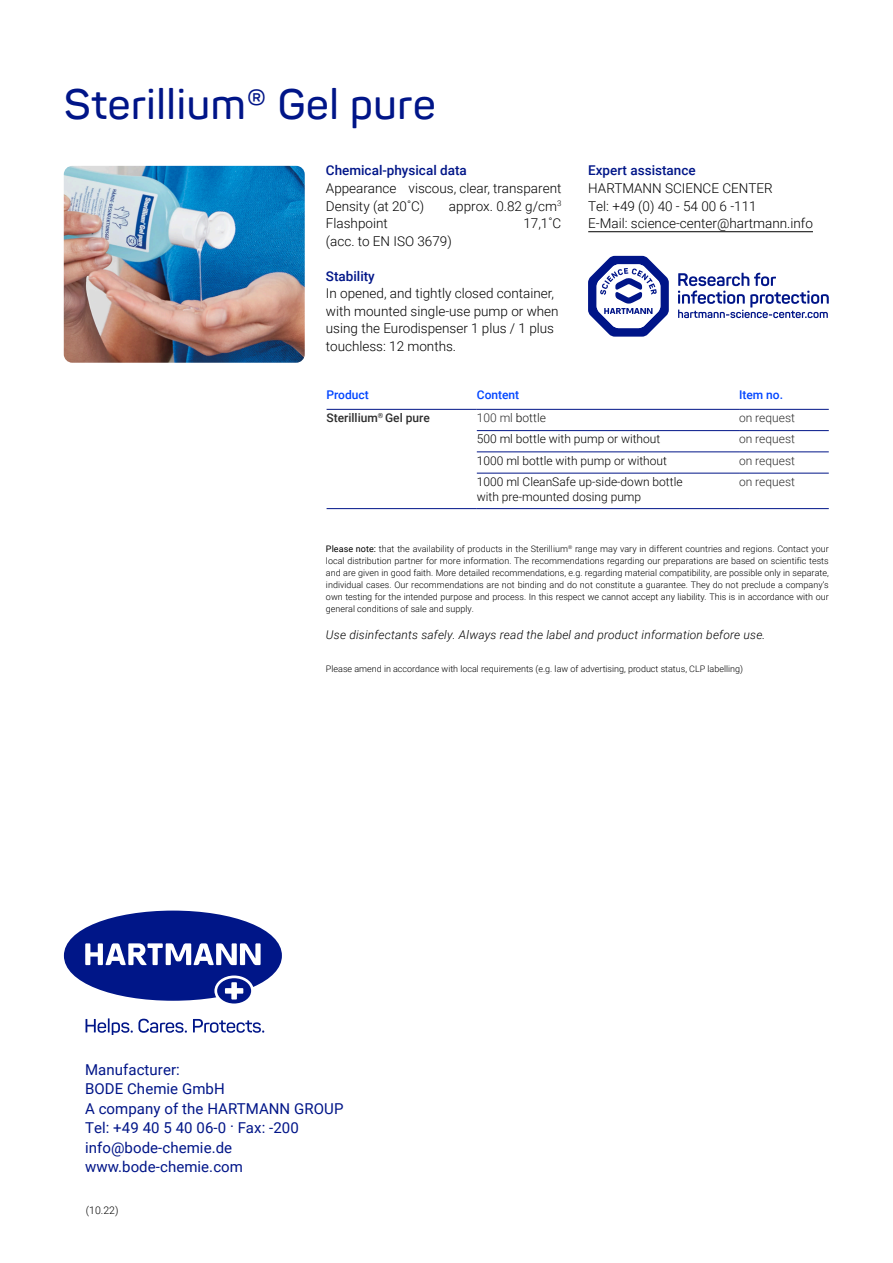
<style>
.page{position:relative;width:893px;height:1263px;background:#fff}
.page>*{position:absolute;margin:0;border:0;box-sizing:border-box;transform-origin:0 0}
.t1{font:600 42px "Panton";color:#001588}
.t2{font:15px/19.5px "Roboto";letter-spacing:.005em;color:#001588}
.t3{font:300 13.5px/17.5px "Roboto";color:#000}
.t4{font:500 13.5px "Roboto";color:#001588}
.t5{font:500 13.5px "Roboto";color:#001688}
.t6{font:300 12px/15px "Roboto";color:#000}
.t7{font:italic 300 12px "Roboto";letter-spacing:.015em;color:#000}
.t8{font:300 12px "Roboto";color:#2e2e2e}
.t9{font:500 12px "Roboto";color:#0045ff}
.t10{font:500 12px "Roboto";color:#2e2e2e}
.t11{font:300 10.5px "Roboto";color:#000}
.t12{font:300 9px/12px "Roboto";color:#000;text-align:justify}
.s1{color:#000}
.s2{color:#1d1d1b}
.s3{font-weight:400}
</style>
<div class="page">
<hr style="left:588px;top:231px;width:225px;height:1px;background:#000">
<svg style="left:588px;top:256px;width:81px;height:80px"></svg>
<svg style="left:678px;top:273px;width:151px;height:45px"></svg>
<hr style="left:327px;top:508px;width:150px;height:1px;background:#001588">
<hr style="left:477px;top:430px;width:262px;height:1px;background:#001588">
<hr style="left:477px;top:452px;width:262px;height:1px;background:#001588">
<hr style="left:477px;top:473px;width:262px;height:1px;background:#001588">
<hr style="left:477px;top:508px;width:262px;height:1px;background:#001588">
<hr style="left:739px;top:430px;width:90px;height:1px;background:#001588">
<hr style="left:739px;top:452px;width:90px;height:1px;background:#001588">
<hr style="left:739px;top:473px;width:90px;height:1px;background:#001588">
<hr style="left:739px;top:508px;width:90px;height:1px;background:#001588">
<hr style="left:327px;top:409px;width:150px;height:1px;background:#001588">
<hr style="left:477px;top:409px;width:262px;height:1px;background:#001588">
<hr style="left:739px;top:409px;width:90px;height:1px;background:#001588">
<div style="left:217px;top:978px;width:34px;height:25px;background:#001688;border-radius:50%"></div>
<svg style="left:64px;top:910px;width:218px;height:91px"></svg>
<svg style="left:86px;top:1018px;width:101px;height:17px"></svg>
<svg style="left:193px;top:1019px;width:71px;height:14px"></svg>
<img style="left:64px;top:166px;width:241px;height:197px">
<h1 class="t1" style="left:64px;top:88px;width:374px">Sterillium® Gel pure</h1>
<h3 class="t4" style="left:326px;top:165px;width:142px">Chemical-physical data</h3>
<h3 class="t3" style="left:326px;top:180px;width:237px">Appearance viscous, clear, transparent<br>Density (at 20˚C)</h3>
<h3 class="t3" style="left:449px;top:198px;width:114px">approx. 0.82 g/cm<sup>3</sup></h3>
<h3 class="t3" style="left:326px;top:215px;width:63px">Flashpoint</h3>
<h3 class="t3" style="left:523px;top:215px;width:39px">17,1˚C</h3>
<h3 class="t3" style="left:326px;top:233px;width:127px">(acc. to EN ISO 3679)</h3>
<h3 class="t4" style="left:326px;top:270px;width:50px">Stability</h3>
<h3 class="t3" style="left:326px;top:286px;width:234px">In opened, and tightly closed container, with mounted single-use pump or when using the Eurodispenser 1 plus / 1 plus touchless: 12 months.</h3>
<h3 class="t5" style="left:588px;top:165px;width:109px">Expert assistance</h3>
<h3 class="t3" style="left:588px;top:180px;width:226px">HARTMANN SCIENCE CENTER<br>Tel: +49 (0) 40 - 54 00 6 -111<br>E-Mail: science-center@hartmann.info</h3>
<h3 class="t9" style="left:327px;top:390px;width:44px">Product</h3>
<h3 class="t9" style="left:477px;top:390px;width:44px">Content</h3>
<h3 class="t9" style="left:739px;top:390px;width:46px">Item no.</h3>
<h3 class="t10" style="left:327px;top:413px;width:105px">Sterillium<sup>®</sup> Gel pure</h3>
<h3 class="t8" style="left:477px;top:413px;width:71px">100 ml <span class="s1">b</span><span class="s2">ottle</span></h3>
<h3 class="t8" style="left:739px;top:413px;width:57px">on request</h3>
<h3 class="t6" style="left:477px;top:432px;width:185px">500 ml bottle with pump or without</h3>
<h3 class="t8" style="left:739px;top:434px;width:57px">on request</h3>
<h3 class="t6" style="left:477px;top:454px;width:192px">1000 ml bottle with pump or without</h3>
<h3 class="t8" style="left:739px;top:455px;width:57px">on request</h3>
<h3 class="t6" style="left:477px;top:475px;width:207px">1000 ml CleanSafe up-side-down bottle with pre-mounted dosing pump</h3>
<h3 class="t8" style="left:739px;top:476px;width:57px">on request</h3>
<p class="t12" style="left:326px;top:544px;width:504px"><span class="s3">Please note:</span> that the availability of products in the Sterillium<sup>®</sup> range may vary in different countries and regions. Contact your local distribution partner for more information. The recommendations regarding our preparations are based on scientific tests and are given in good faith. More detailed recommendations, e.g. regarding material compatibility, are possible only in separate, individual cases. Our recommendations are not binding and do not constitute a guarantee. They do not preclude a company’s own testing for the intended purpose and process. In this respect we cannot accept any liability. This is in accordance with our general conditions of sale and supply.</p>
<h3 class="t7" style="left:326px;top:630px;width:441px">Use disinfectants safely. Always read the label and product information before use.</h3>
<p class="t12" style="left:326px;top:663px;width:418px">Please amend in accordance with local requirements (e.g. law of advertising, product status, CLP labelling)</p>
<h2 class="t2" style="left:85px;top:1061px;width:260px">Manufacturer:<br>BODE Chemie GmbH<br>A company of the HARTMANN GROUP<br>Tel: +49 40 5 40 06-0 . Fax: -200 info@bode-chemie.de www.bode-chemie.com</h2>
<p class="t11" style="left:86px;top:1205px;width:34px">(10.22)</p>
</div>
